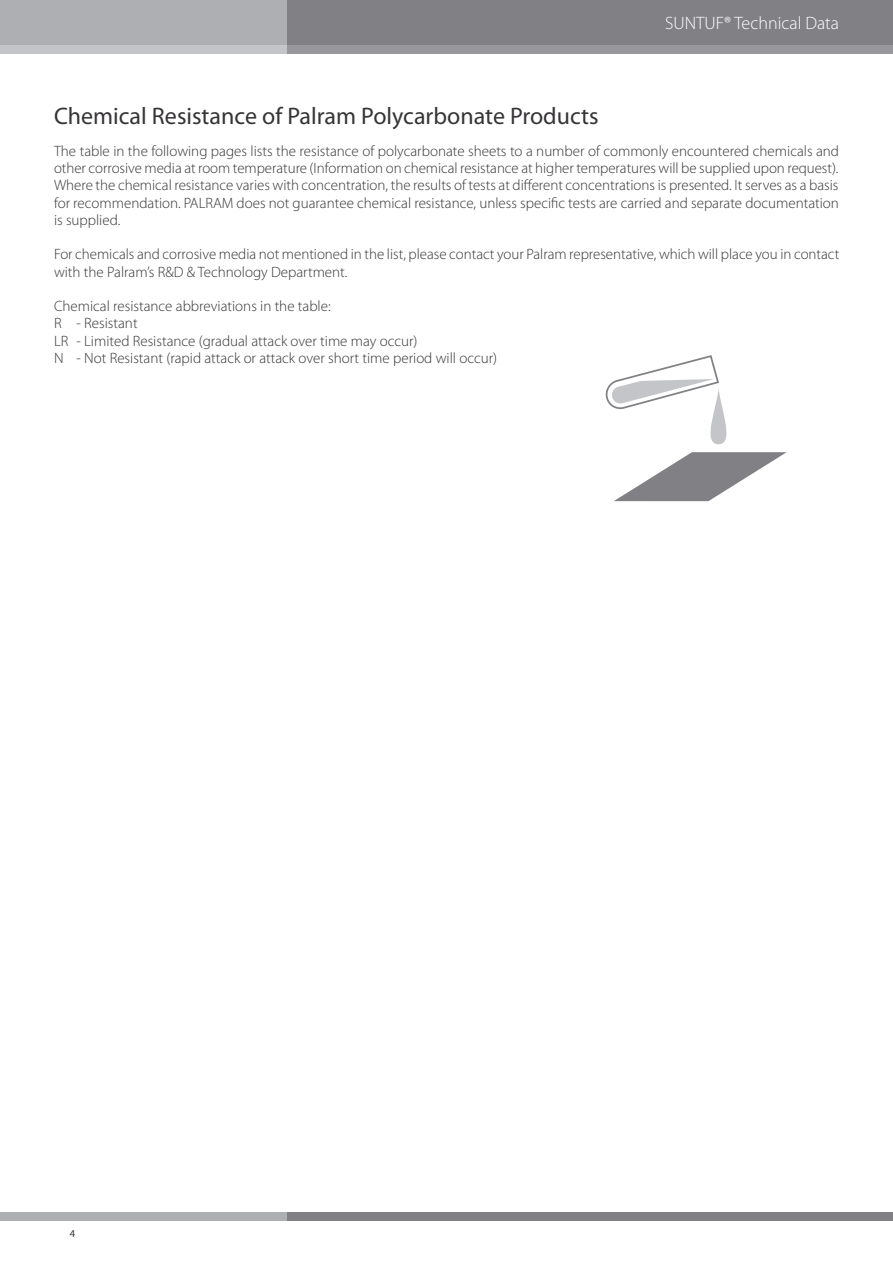
<style>
.page{position:relative;width:893px;height:1263px;background:#fff}
.page>*{position:absolute;margin:0;border:0;box-sizing:border-box;transform-origin:0 0}
.t1{font:24px "Myriad Pro";color:#373437}
.t2{font:300 18px "Myriad Pro";color:#fff}
.t3{font:300 15px/17.2px "Myriad Pro";color:#373437}
.t4{font:10.5px "Myriad Pro";color:#373437}
</style>
<div class="page">
<div style="left:286px;top:1212px;width:607px;height:9px;background:#818084"></div>
<div style="left:0;top:1212px;width:286px;height:9px;background:#aeafb2"></div>
<div style="left:286px;top:0;width:607px;height:54px;background:#818084"></div>
<div style="left:286px;top:45px;width:607px;height:9px;background:#98989c"></div>
<div style="left:0;top:0;width:286px;height:54px;background:#aeafb2"></div>
<div style="left:0;top:45px;width:286px;height:9px;background:#c3c5c8"></div>
<svg style="left:605px;top:355px;width:182px;height:146px"></svg>
<p class="t2" style="left:665px;top:13px;width:175px">SUNTUF® Technical Data</p>
<h1 class="t1" style="left:54px;top:103px;width:546px">Chemical Resistance of Palram Polycarbonate Products</h1>
<p class="t3" style="left:54px;top:143px;width:787px;text-align:justify">The table in the following pages lists the resistance of polycarbonate sheets to a number of commonly encountered chemicals and other corrosive media at room temperature (Information on chemical resistance at higher temperatures will be supplied upon request).<br>Where the chemical resistance varies with concentration, the results of tests at different concentrations is presented. It serves as a basis for recommendation. PALRAM does not guarantee chemical resistance, unless specific tests are carried and separate documentation is supplied.</p>
<p class="t3" style="left:54px;top:246px;width:787px">For chemicals and corrosive media not mentioned in the list, please contact your Palram representative, which will place you in contact with the Palram’s R&amp;D &amp; Technology Department.</p>
<p class="t3" style="left:54px;top:298px;width:445px">Chemical resistance abbreviations in the table:<br>R - Resistant<br>LR - Limited Resistance (gradual attack over time may occur)<br>N - Not Resistant (rapid attack or attack over short time period will occur)</p>
<p class="t4" style="left:70px;top:1228px;width:7px">4</p>
</div>
